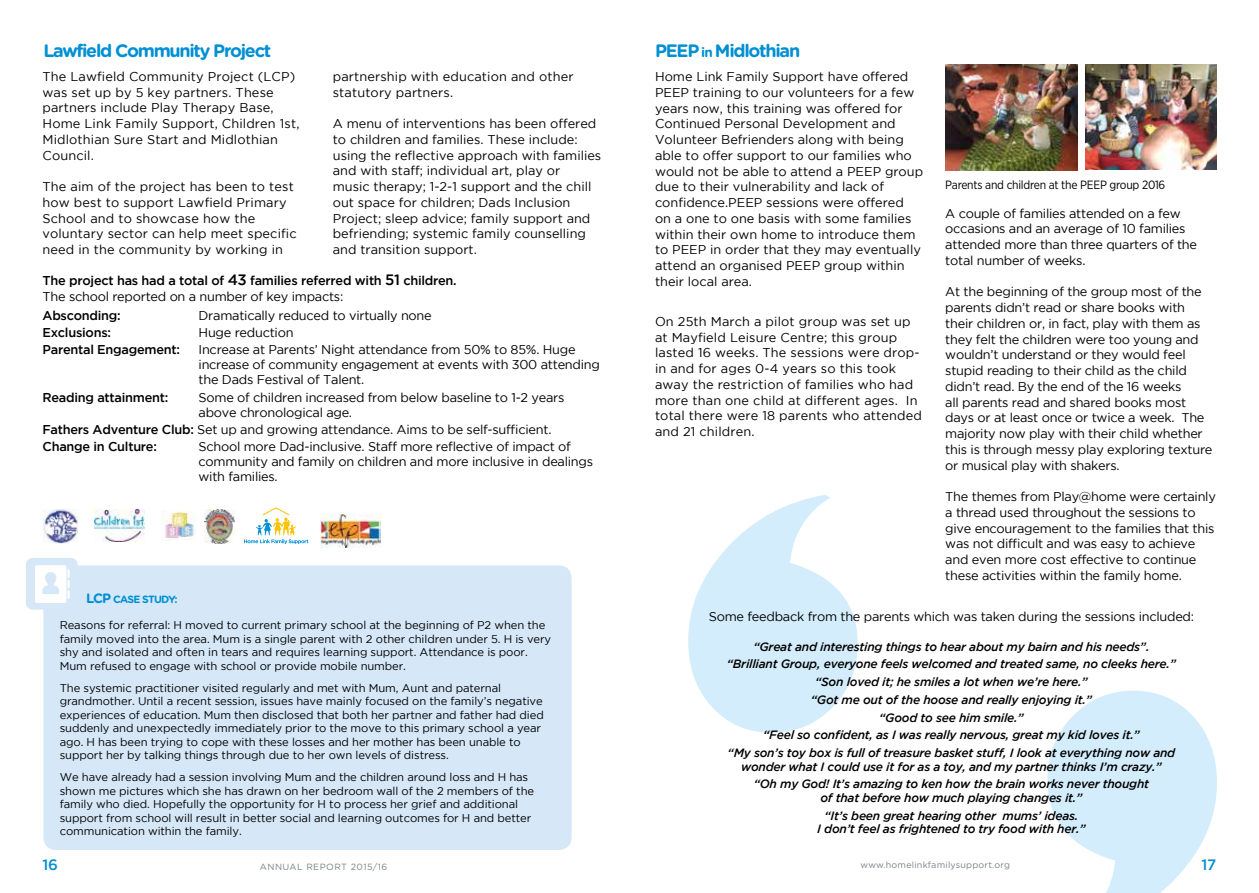
<style>
.page{position:relative;width:1259px;height:893px;background:#fff}
.page>*{position:absolute;margin:0;border:0;box-sizing:border-box;transform-origin:0 0}
.t1{font:700 18px "Gotham Rounded";letter-spacing:-.07em;color:#008fd3}
.t2{font:500 15px "Gotham";color:#008fd3}
.t3{font:12.75px/15.8px "Gotham";color:#000}
.t4{font:12.75px/15.8px "Gotham";letter-spacing:-.02em;color:#000}
.t5{font:500 12.75px/15.8px "Gotham";letter-spacing:-.02em;color:#000}
.t6{font:italic 500 12px/17.7px "Gotham";letter-spacing:-.02em;color:#000;text-align:center}
.t7{font:12px "Gotham Narrow";letter-spacing:-.02em;color:#000}
.t8{font:11.25px/13.5px "Gotham";letter-spacing:-.01em;color:#000}
.t9{font:700 10.5px "Gotham Rounded";letter-spacing:-.07em;color:#008fd3}
.t10{font:9px "Gotham Rounded";letter-spacing:.02em;color:#798286}
.t11{font:9px "Gotham Rounded";letter-spacing:.05em;color:#798286}
.s1{font-size:15px}
.s2{font-weight:400}
.s3{font-weight:500}
.s4{font-size:13.5px}
</style>
<div class="page">
<svg style="left:1047px;top:691px;width:170px;height:202px"></svg>
<svg style="left:688px;top:495px;width:169px;height:238px"></svg>
<img style="left:945px;top:64px;width:132px;height:106px">
<img style="left:1085px;top:64px;width:132px;height:106px">
<div style="left:43px;top:565px;width:528px;height:285px;background:#d6e8f8;border-radius:13px"></div>
<div style="left:26px;top:558px;width:52px;height:52px;background:#d6e8f8;border-radius:6px"></div>
<svg style="left:35px;top:565px;width:35px;height:38px"></svg>
<img style="left:43px;top:509px;width:35px;height:34px">
<img style="left:162px;top:510px;width:34px;height:31px">
<img style="left:204px;top:509px;width:30px;height:34px">
<img style="left:321px;top:514px;width:59px;height:34px">
<img style="left:94px;top:509px;width:50px;height:32px">
<svg style="left:244px;top:507px;width:64px;height:37px"></svg>
<h1 class="t1" style="left:43px;top:37px;width:229px">Lawfield Community Project</h1>
<p class="t3" style="left:43px;top:68px;width:258px">The Lawfield Community Project (LCP) was set up by 5 key partners. These partners include Play Therapy Base,<br>Home Link Family Support, Children 1st,<br>Midlothian Sure Start and Midlothian<br>Council.</p>
<p class="t3" style="left:43px;top:179px;width:256px">The aim of the project has been to test how best to support Lawfield Primary School and to showcase how the voluntary sector can help meet specific need in the community by working in</p>
<p class="t3" style="left:333px;top:68px;width:242px">partnership with education and other statutory partners.</p>
<p class="t3" style="left:333px;top:116px;width:270px">A menu of interventions has been offered to children and families. These include: using the reflective approach with families and with staff; individual art, play or<br>music therapy; 1-2-1 support and the chill out space for children; Dads Inclusion Project; sleep advice; family support and befriending; systemic family counselling and transition support.</p>
<p class="t5" style="left:43px;top:273px;width:416px">The project has had a total of <span class="s1">43</span> families referred with <span class="s1">51</span> children.<br><span class="s2">The school reported on a number of key impacts:</span></p>
<p class="t5" style="left:43px;top:308px;width:80px">Absconding:</p>
<p class="t4" style="left:199px;top:308px;width:235px">Dramatically reduced to virtually none</p>
<p class="t5" style="left:43px;top:325px;width:70px">Exclusions:</p>
<p class="t4" style="left:199px;top:325px;width:96px">Huge reduction</p>
<p class="t5" style="left:43px;top:342px;width:139px">Parental Engagement:</p>
<p class="t4" style="left:199px;top:342px;width:403px;line-height:15px">Increase at Parents’ Night attendance from 50% to 85%. Huge increase of community engagement at events with 300 attending the Dads Festival of Talent.</p>
<p class="t5" style="left:43px;top:389px;width:127px">Reading attainment:</p>
<p class="t4" style="left:199px;top:389px;width:367px;line-height:15px">Some of children increased from below baseline to 1-2 years above chronological age.</p>
<p class="t4" style="left:43px;top:420px;width:510px;line-height:17.1px"><span class="s3">Fathers Adventure Club:</span> Set up and growing attendance. Aims to be self-sufficient.<br><span class="s3">Change in Culture:</span></p>
<p class="t4" style="left:199px;top:439px;width:396px;line-height:15px">School more Dad-inclusive. Staff more reflective of impact of community and family on children and more inclusive in dealings with families.</p>
<p class="t9" style="left:86px;top:591px;width:93px"><span class="s4">LCP</span> CASE STUDY:</p>
<p class="t8" style="left:60px;top:618px;width:493px">Reasons for referral: H moved to current primary school at the beginning of P2 when the family moved into the area. Mum is a single parent with 2 other children under 5. H is very shy and isolated and often in tears and requires learning support. Attendance is poor.<br>Mum refused to engage with school or provide mobile number.</p>
<p class="t8" style="left:60px;top:681px;width:485px">The systemic practitioner visited regularly and met with Mum, Aunt and paternal grandmother. Until a recent session, issues have mainly focused on the family’s negative experiences of education. Mum then disclosed that both her partner and father had died suddenly and unexpectedly immediately prior to the move to this primary school a year ago. H has been trying to cope with these losses and her mother has been unable to support her by talking things through due to her own levels of distress.</p>
<p class="t8" style="left:60px;top:770px;width:476px">We have already had a session involving Mum and the children around loss and H has shown me pictures which she has drawn on her bedroom wall of the 2 members of the family who died. Hopefully the opportunity for H to process her grief and additional support from school will result in better social and learning outcomes for H and better communication within the family.</p>
<h1 class="t1" style="left:655px;top:37px;width:147px">PEEP <span class="s4">in</span> Midlothian</h1>
<p class="t3" style="left:655px;top:69px;width:270px">Home Link Family Support have offered PEEP training to our volunteers for a few years now, this training was offered for Continued Personal Development and Volunteer Befrienders along with being able to offer support to our families who would not be able to attend a PEEP group due to their vulnerability and lack of confidence.PEEP sessions were offered<br>on a one to one basis with some families within their own home to introduce them to PEEP in order that they may eventually attend an organised PEEP group within their local area.</p>
<p class="t3" style="left:655px;top:313px;width:268px">On 25th March a pilot group was set up at Mayfield Leisure Centre; this group lasted 16 weeks. The sessions were drop&shy;in and for ages 0-4 years so this took away the restriction of families who had more than one child at different ages. In total there were 18 parents who attended and 21 children.</p>
<p class="t7" style="left:945px;top:177px;width:222px">Parents and children at the PEEP group 2016</p>
<p class="t4" style="left:945px;top:205px;width:253px">A couple of families attended on a few occasions and an average of 10 families attended more than three quarters of the total number of weeks.</p>
<p class="t4" style="left:945px;top:284px;width:269px">At the beginning of the group most of the parents didn’t read or share books with their children or, in fact, play with them as they felt the children were too young and wouldn’t understand or they would feel stupid reading to their child as the child didn’t read. By the end of the 16 weeks<br>all parents read and shared books most days or at least once or twice a week. The majority now play with their child whether this is through messy play exploring texture or musical play with shakers.</p>
<p class="t4" style="left:945px;top:488px;width:272px">The themes from Play@home were certainly a thread used throughout the sessions to give encouragement to the families that this was not difficult and was easy to achieve and even more cost effective to continue these activities within the family home.</p>
<p class="t4" style="left:709px;top:609px;width:487px">Some feedback from the parents which was taken during the sessions included:</p>
<p class="t6" style="left:727px;top:637px;width:451px">“Great and interesting things to hear about my bairn and his needs”. “Brilliant Group, everyone feels welcomed and treated same, no cleeks here.” “Son loved it; he smiles a lot when we’re here.”<br>“Got me out of the hoose and really enjoying it.”<br>“Good to see him smile.”<br>“Feel so confident, as I was really nervous, great my kid loves it.”<br>“My son’s toy box is full of treasure basket stuff, I look at everything now and</p>
<p class="t6" style="left:741px;top:757px;width:422px">wonder what I could use it for as a toy, and my partner thinks I’m crazy.” “Oh my God! It’s amazing to ken how the brain works never thought</p>
<p class="t6" style="left:820px;top:789px;width:263px">of that before how much playing changes it.” “It’s been great hearing other mums’ ideas.</p>
<p class="t6" style="left:817px;top:820px;width:270px">I don’t feel as frightened to try food with her.”</p>
<p class="t2" style="left:43px;top:856px;width:17px">16</p>
<p class="t11" style="left:260px;top:861px;width:129px">ANNUAL REPORT 2015/16</p>
<p class="t10" style="left:860px;top:858px;width:151px">www.homelinkfamilysupport.org</p>
<p class="t2" style="left:1201px;top:856px;width:16px">17</p>
</div>
